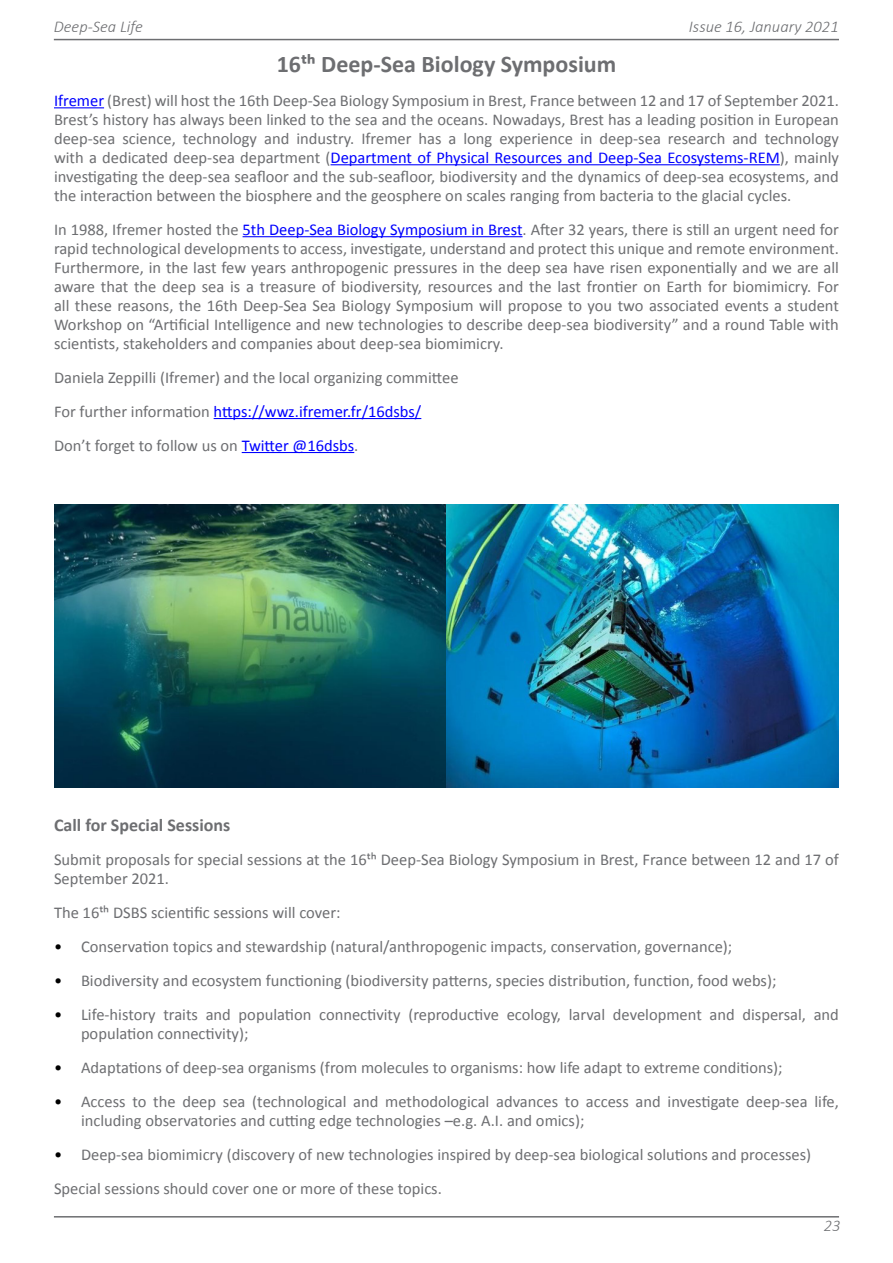
<style>
.page{position:relative;width:893px;height:1263px;background:#fff}
.page>*{position:absolute;margin:0;border:0;box-sizing:border-box;transform-origin:0 0}
.t1{font:700 24px "Calibri";color:#6d6e71}
.t2{font:700 18px "Calibri";color:#6d6e71}
.t3{font:16.5px/18.9px "Calibri";color:#6d6e71}
.t4{font:italic 300 16.5px "Calibri";color:#6d6e71}
.s1{color:#00f}
.s2{color:#000}
</style>
<div class="page">
<hr style="left:54px;top:39px;width:785px;height:1px;background:#6d6e71">
<hr style="left:54px;top:1216px;width:785px;height:1px;background:#6d6e71">
<hr style="left:54px;top:107px;width:50px;height:1px;background:#00f">
<hr style="left:331px;top:164px;width:449px;height:1px;background:#00f">
<hr style="left:243px;top:236px;width:280px;height:1px;background:#00f">
<hr style="left:214px;top:418px;width:207px;height:1px;background:#00f">
<hr style="left:242px;top:452px;width:112px;height:1px;background:#00f">
<img style="left:54px;top:505px;width:785px;height:283px">
<p class="t4" style="left:54px;top:16px;width:91px">Deep-Sea Life</p>
<p class="t4" style="left:689px;top:16px;width:151px">Issue 16, January 2021</p>
<h1 class="t1" style="left:277px;top:49px;width:341px">16th Deep-Sea Biology Symposium</h1>
<p class="t3" style="left:54px;top:90px;width:786px;text-align:justify"><span class="s1">Ifremer</span> (Brest) will host the 16th Deep-Sea Biology Symposium in Brest, France between 12 and 17 of September 2021.<br>Brest’s history has always been linked to the sea and the oceans. Nowadays, Brest has a leading position in European deep-sea science, technology and industry. Ifremer has a long experience in deep-sea research and technology with a dedicated deep-sea department (<span class="s1">Department of Physical Resources and Deep-Sea Ecosystems-REM</span>), mainly investigating the deep-sea seafloor and the sub-seafloor, biodiversity and the dynamics of deep-sea ecosystems, and the interaction between the biosphere and the geosphere on scales ranging from bacteria to the glacial cycles.</p>
<p class="t3" style="left:54px;top:219px;width:786px;text-align:justify">In 1988, Ifremer hosted the <span class="s1">5th Deep-Sea Biology Symposium in Brest</span>. After 32 years, there is still an urgent need for rapid technological developments to access, investigate, understand and protect this unique and remote environment.<br>Furthermore, in the last few years anthropogenic pressures in the deep sea have risen exponentially and we are all aware that the deep sea is a treasure of biodiversity, resources and the last frontier on Earth for biomimicry. For all these reasons, the 16th Deep-Sea Sea Biology Symposium will propose to you two associated events a student Workshop on “Artificial Intelligence and new technologies to describe deep-sea biodiversity” and a round Table with scientists, stakeholders and companies about deep-sea biomimicry.</p>
<p class="t3" style="left:54px;top:359px;width:406px;line-height:33.9px">Daniela Zeppilli (Ifremer) and the local organizing committee<br>For further information <span class="s1">https://wwz.ifremer.fr/16dsbs/<br></span>Don’t forget to follow us on <span class="s1">Twitter @16dsbs</span>.</p>
<p class="t2" style="left:54px;top:814px;width:178px">Call for Special Sessions</p>
<p class="t3" style="left:54px;top:849px;width:786px">Submit proposals for special sessions at the 16th Deep-Sea Biology Symposium in Brest, France between 12 and 17 of<br>September 2021.</p>
<p class="t3" style="left:54px;top:902px;width:288px">The 16th DSBS scientific sessions will cover:</p>
<p class="t3" style="left:54px;top:936px;width:680px"><span class="s2">•</span> Conservation topics and stewardship (natural/anthropogenic impacts, conservation, governance);</p>
<p class="t3" style="left:54px;top:970px;width:724px"><span class="s2">•</span> Biodiversity and ecosystem functioning (biodiversity patterns, species distribution, function, food webs);</p>
<p class="t3" style="left:81px;top:1004px;width:759px;text-indent:-27px"><span class="s2">•</span> Life-history traits and population connectivity (reproductive ecology, larval development and dispersal, and population connectivity);</p>
<p class="t3" style="left:54px;top:1057px;width:730px"><span class="s2">•</span> Adaptations of deep-sea organisms (from molecules to organisms: how life adapt to extreme conditions);</p>
<p class="t3" style="left:81px;top:1091px;width:759px;text-indent:-27px"><span class="s2">•</span> Access to the deep sea (technological and methodological advances to access and investigate deep-sea life, including observatories and cutting edge technologies –e.g. A.I. and omics);</p>
<p class="t3" style="left:54px;top:1136px;width:759px;line-height:33.9px"><span class="s2">•</span> Deep-sea biomimicry (discovery of new technologies inspired by deep-sea biological solutions and processes)<br>Special sessions should cover one or more of these topics.</p>
<p class="t4" style="left:824px;top:1216px;width:18px">23</p>
</div>
